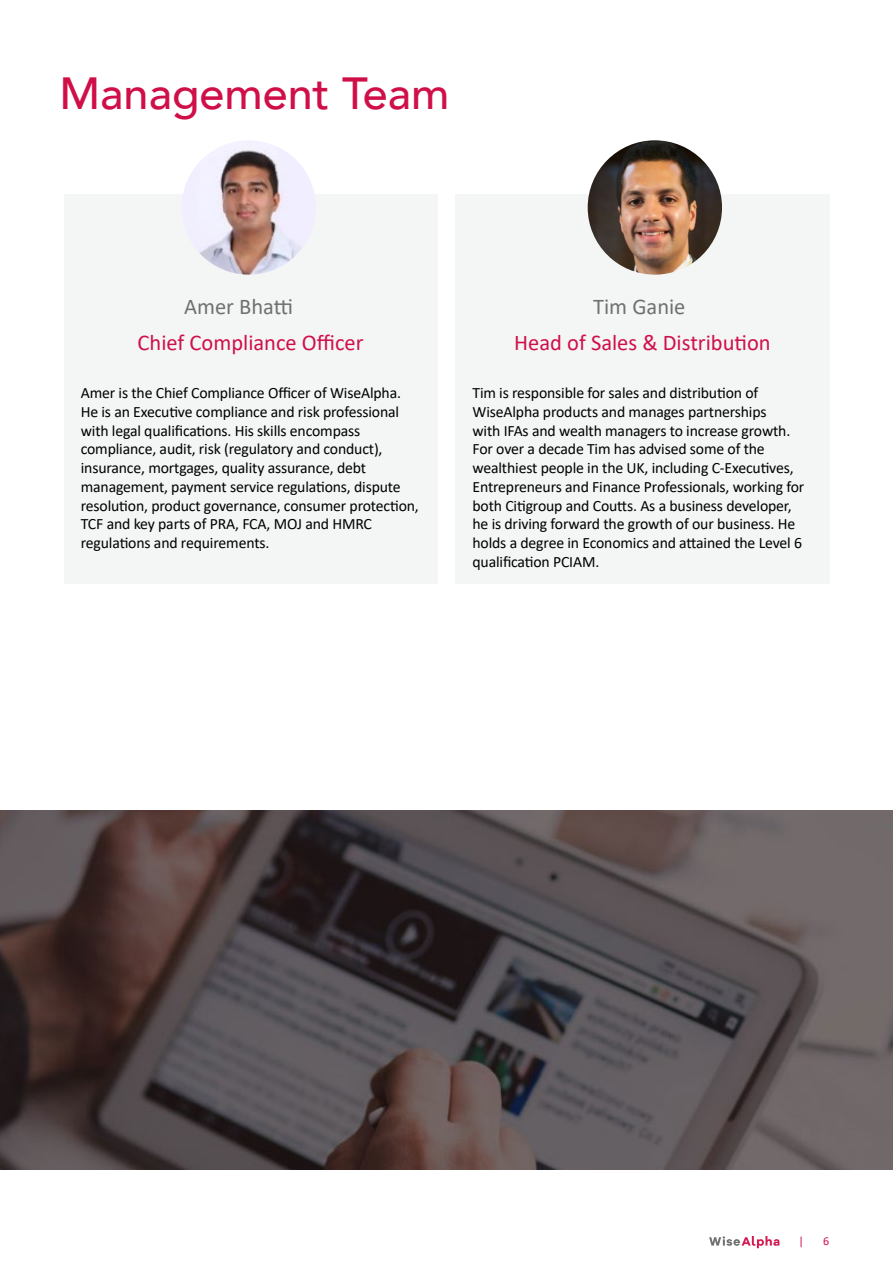
<style>
.page{position:relative;width:893px;height:1263px;background:#fff}
.page>*{position:absolute;margin:0;border:0;box-sizing:border-box;transform-origin:0 0}
.t1{font:500 45px "Avenir";color:#d00f49}
.t2{font:22.5px "Calibri";color:#d00f49}
.t3{font:22.5px "Calibri";color:#707070}
.t4{font:15.75px/18.8px "Calibri";letter-spacing:-.01em;color:#000}
.t5{font:12px "Calibri";color:#d00f49}
</style>
<div class="page">
<div style="left:64px;top:194px;width:373px;height:390px;background:#f4f5f5"></div>
<div style="left:455px;top:194px;width:375px;height:390px;background:#f4f5f5"></div>
<img style="left:182px;top:140px;width:134px;height:135px;border-radius:67px">
<img style="left:588px;top:140px;width:134px;height:135px;border-radius:67px">
<img style="left:0;top:810px;width:893px;height:359px">
<svg style="left:709px;top:1236px;width:70px;height:12px"></svg>
<h1 class="t1" style="left:60px;top:54px;width:392px">Management Team</h1>
<h2 class="t3" style="left:184px;top:291px;width:111px">Amer Bhatti</h2>
<h2 class="t2" style="left:138px;top:327px;width:227px">Chief Compliance Officer</h2>
<h2 class="t3" style="left:593px;top:291px;width:94px">Tim Ganie</h2>
<h2 class="t2" style="left:514px;top:327px;width:258px">Head of Sales &amp; Distribution</h2>
<p class="t4" style="left:81px;top:383px;width:340px">Amer is the Chief Compliance Officer of WiseAlpha.<br>He is an Executive compliance and risk professional with legal qualifications. His skills encompass compliance, audit, risk (regulatory and conduct), insurance, mortgages, quality assurance, debt management, payment service regulations, dispute resolution, product governance, consumer protection, TCF and key parts of PRA, FCA, MOJ and HMRC regulations and requirements.</p>
<p class="t4" style="left:472px;top:383px;width:333px">Tim is responsible for sales and distribution of WiseAlpha products and manages partnerships<br>with IFAs and wealth managers to increase growth.<br>For over a decade Tim has advised some of the wealthiest people in the UK, including C-Executives, Entrepreneurs and Finance Professionals, working for both Citigroup and Coutts. As a business developer, he is driving forward the growth of our business. He holds a degree in Economics and attained the Level 6 qualification PCIAM.</p>
<p class="t5" style="left:799px;top:1233px;width:7px">|</p>
<p class="t5" style="left:823px;top:1233px;width:8px">6</p>
</div>
